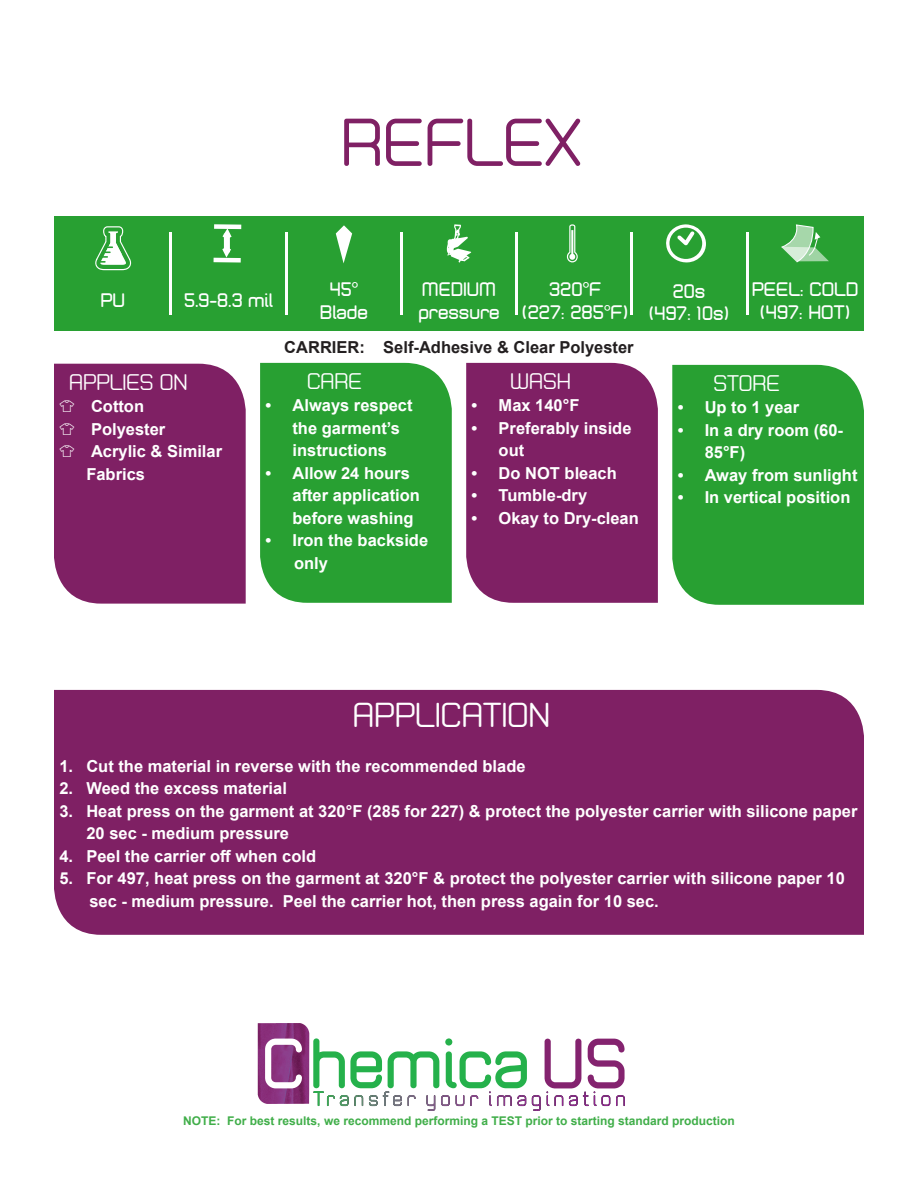
<style>
.page{position:relative;width:918px;height:1188px;background:#fff}
.page>*{position:absolute;margin:0;border:0;box-sizing:border-box;transform-origin:0 0}
.t1{font:67.5px "Zolano Sans BTN";color:#7f2064}
.t2{font:34.5px "Zolano Sans BTN";color:#fff}
.t3{font:22.5px "Zolano Sans BTN";color:#fff}
.t4{font:19.5px "Zolano Sans BTN Bold";color:#fff}
.t5{font:19.5px/23.4px "Zolano Sans BTN Bold";color:#fff;text-align:center}
.t6{font:700 16.5px/22.5px "Arial";color:#fff}
.t7{font:700 16.5px "Arial";color:#231f20}
.t8{font:700 12px "Arial";color:#40ae49}
</style>
<div class="page">
<div style="left:54px;top:216px;width:810px;height:115px;background:#28a032"></div>
<hr style="left:285px;top:232px;width:3px;height:82px;background:#fff">
<hr style="left:400px;top:232px;width:3px;height:82px;background:#fff">
<hr style="left:515px;top:232px;width:3px;height:82px;background:#fff">
<hr style="left:746px;top:232px;width:3px;height:82px;background:#fff">
<hr style="left:630px;top:232px;width:3px;height:82px;background:#fff">
<hr style="left:169px;top:232px;width:3px;height:82px;background:#fff">
<svg style="left:95px;top:226px;width:36px;height:44px"></svg>
<svg style="left:336px;top:225px;width:16px;height:38px"></svg>
<div style="left:214px;top:224px;width:27px;height:5px;background:#fff"></div>
<div style="left:214px;top:258px;width:27px;height:5px;background:#fff"></div>
<svg style="left:218px;top:224px;width:18px;height:34px"></svg>
<svg style="left:666px;top:224px;width:40px;height:39px"></svg>
<svg style="left:781px;top:225px;width:48px;height:38px"></svg>
<div style="left:54px;top:690px;width:810px;height:245px;background:#7f2064"></div>
<img style="left:258px;top:1023px;width:51px;height:81px">
<svg style="left:313px;top:1038px;width:312px;height:73px"></svg>
<svg style="left:265px;top:1039px;width:37px;height:49px"></svg>
<div style="left:260px;top:363px;width:192px;height:240px;background:#28a032"></div>
<div style="left:672px;top:365px;width:192px;height:240px;background:#28a032"></div>
<div style="left:466px;top:363px;width:192px;height:240px;background:#7f2064"></div>
<div style="left:54px;top:364px;width:192px;height:240px;background:#7f2064"></div>
<svg style="left:447px;top:224px;width:24px;height:38px"></svg>
<svg style="left:567px;top:224px;width:11px;height:38px"></svg>
<svg style="left:60px;top:400px;width:14px;height:12px"></svg>
<svg style="left:60px;top:423px;width:14px;height:12px"></svg>
<svg style="left:60px;top:445px;width:14px;height:12px"></svg>
<p class="t1" style="left:340px;top:104px;width:243px">REFLEX</p>
<p class="t5" style="left:101px;top:289px;width:26px">PU</p>
<p class="t4" style="left:184px;top:289px;width:90px">5.9-8.3 mil</p>
<p class="t4" style="left:330px;top:278px;width:30px">45°</p>
<p class="t4" style="left:320px;top:300px;width:49px">Blade</p>
<p class="t4" style="left:422px;top:278px;width:76px">MEDIUM</p>
<p class="t4" style="left:418px;top:300px;width:83px">pressure</p>
<p class="t5" style="left:549px;top:277px;width:53px">320°F</p>
<p class="t5" style="left:522px;top:300px;width:108px">(227: 285°F)</p>
<p class="t7" style="left:284px;top:335px;width:351px">CARRIER: Self-Adhesive &amp; Clear Polyester</p>
<p class="t3" style="left:69px;top:369px;width:120px">APPLIES ON</p>
<p class="t6" style="left:91px;top:395px;width:55px">Cotton</p>
<p class="t6" style="left:91px;top:418px;width:76px">Polyester</p>
<p class="t6" style="left:86px;top:440px;width:137px">Acrylic &amp; Similar<br>Fabrics</p>
<p class="t3" style="left:307px;top:368px;width:56px">CARE</p>
<p class="t6" style="left:292px;top:395px;width:122px;text-indent:-27px">• Always respect the garment’s instructions</p>
<p class="t6" style="left:292px;top:462px;width:129px;text-indent:-27px">• Allow 24 hours after application before washing</p>
<p class="t6" style="left:294px;top:530px;width:136px;text-indent:-28px">• Iron the backside only</p>
<p class="t3" style="left:510px;top:368px;width:62px">WASH</p>
<p class="t6" style="left:472px;top:395px;width:109px">• Max 140°F</p>
<p class="t6" style="left:499px;top:417px;width:134px;text-indent:-27px">• Preferably inside out</p>
<p class="t6" style="left:472px;top:462px;width:147px">• Do NOT bleach</p>
<p class="t6" style="left:472px;top:485px;width:117px">• Tumble-dry</p>
<p class="t6" style="left:472px;top:507px;width:169px">• Okay to Dry-clean</p>
<p class="t4" style="left:673px;top:279px;width:34px">20s</p>
<p class="t4" style="left:649px;top:302px;width:82px">(497: 10s)</p>
<p class="t5" style="left:752px;top:277px;width:108px">PEEL: COLD (497: HOT)</p>
<p class="t3" style="left:713px;top:370px;width:68px">STORE</p>
<p class="t6" style="left:678px;top:397px;width:123px">• Up to 1 year</p>
<p class="t6" style="left:705px;top:419px;width:140px;text-indent:-27px">• In a dry room (60-<br>85°F)</p>
<p class="t6" style="left:678px;top:464px;width:181px">• Away from sunlight</p>
<p class="t6" style="left:678px;top:487px;width:174px">• In vertical position</p>
<p class="t2" style="left:353px;top:695px;width:199px">APPLICATION</p>
<p class="t6" style="left:59px;top:755px;width:468px">1. Cut the material in reverse with the recommended blade</p>
<p class="t6" style="left:59px;top:778px;width:229px">2. Weed the excess material</p>
<p class="t6" style="left:86px;top:800px;width:773px;text-indent:-27px">3. Heat press on the garment at 320°F (285 for 227) &amp; protect the polyester carrier with silicone paper<br>20 sec - medium pressure</p>
<p class="t6" style="left:59px;top:845px;width:258px">4. Peel the carrier off when cold</p>
<p class="t6" style="left:89px;top:868px;width:757px;text-indent:-30px">5. For 497, heat press on the garment at 320°F &amp; protect the polyester carrier with silicone paper 10 sec - medium pressure. Peel the carrier hot, then press again for 10 sec.</p>
<p class="t8" style="left:183px;top:1112px;width:553px">NOTE: For best results, we recommend performing a TEST prior to starting standard production</p>
</div>
